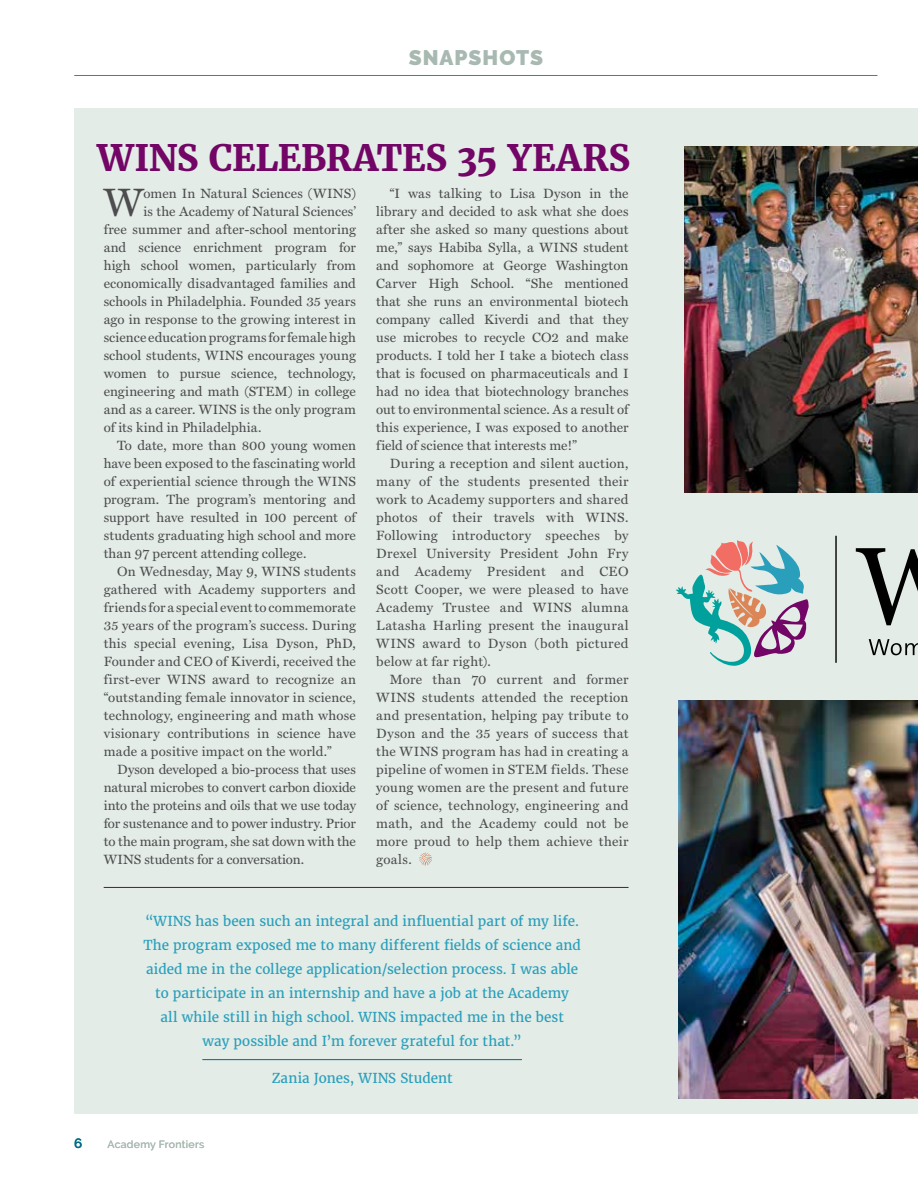
<style>
.page{position:relative;width:918px;height:1188px;background:#fff}
.page>*{position:absolute;margin:0;border:0;box-sizing:border-box;transform-origin:0 0}
.t1{font:39.9px "Miller Text Roman";color:#4d4d4f}
.t2{font:700 36px "Merriweather";letter-spacing:-.01em;color:#720565}
.t3{font:900 21px "Raleway";letter-spacing:.04em;color:#a7b9b0}
.t4{font:13.5px/18px "Miller Text Roman";letter-spacing:.01em;color:#4d4d4f;text-align:justify}
.t5{font:13.5px/24px "Merriweather";letter-spacing:.005em;color:#2a9fbc;text-align:center}
.t6{font:13.5px "Miller Text Roman";letter-spacing:-.01em;color:#4d4d4f}
.t7{font:600 13.5px "Raleway";color:#006d85}
.t8{font:500 10.5px "Raleway";letter-spacing:.025em;color:#a7b9b0}
</style>
<div class="page">
<div style="left:75px;top:108px;width:843px;height:1005px;background:#e3ece6"></div>
<hr style="left:74px;top:75px;width:804px;height:1px;background:#00a19c">
<svg style="left:419px;top:853px;width:13px;height:13px"></svg>
<img style="left:679px;top:701px;width:239px;height:397px">
<img style="left:685px;top:146px;width:233px;height:346px">
<hr style="left:202px;top:1059px;width:320px;height:1px;background:#006d85">
<hr style="left:104px;top:887px;width:525px;height:1px;background:#720565">
<svg style="left:676px;top:540px;width:133px;height:126px"></svg>
<hr style="left:835px;top:536px;width:2px;height:127px;background:#000">
<svg style="left:856px;top:548px;width:62px;height:77px"></svg>
<svg style="left:869px;top:639px;width:49px;height:16px"></svg>
<h3 class="t3" style="left:409px;top:46px;width:136px">SNAPSHOTS</h3>
<h2 class="t2" style="left:97px;top:136px;width:535px">WINS CELEBRATES 35 YEARS</h2>
<h1 class="t1" style="left:104px;top:179px;width:41px">W</h1>
<p class="t4" style="left:144px;top:184px;width:214px">omen In Natural Sciences (WINS)</p>
<p class="t4" style="left:144px;top:202px;width:214px">is the Academy of Natural Sciences’</p>
<p class="t4" style="left:104px;top:220px;width:254px">free summer and after-school mentoring</p>
<p class="t4" style="left:104px;top:238px;width:254px">and science enrichment program for</p>
<p class="t4" style="left:104px;top:256px;width:254px">high school women, particularly from</p>
<p class="t4" style="left:104px;top:274px;width:254px">economically disadvantaged families and</p>
<p class="t4" style="left:104px;top:292px;width:254px">schools in Philadelphia. Founded 35 years</p>
<p class="t4" style="left:104px;top:310px;width:254px">ago in response to the growing interest in</p>
<p class="t4" style="left:104px;top:328px;width:254px">science education programs for female high</p>
<p class="t4" style="left:104px;top:346px;width:254px">school students, WINS encourages young</p>
<p class="t4" style="left:104px;top:364px;width:254px">women to pursue science, technology,</p>
<p class="t4" style="left:104px;top:382px;width:254px">engineering and math (STEM) in college</p>
<p class="t4" style="left:104px;top:400px;width:254px">and as a career. WINS is the only program</p>
<p class="t4" style="left:104px;top:418px;width:159px">of its kind in Philadelphia.</p>
<p class="t4" style="left:117px;top:436px;width:240px">To date, more than 800 young women</p>
<p class="t4" style="left:104px;top:454px;width:254px">have been exposed to the fascinating world</p>
<p class="t4" style="left:104px;top:472px;width:254px">of experiential science through the WINS</p>
<p class="t4" style="left:104px;top:490px;width:254px">program. The program’s mentoring and</p>
<p class="t4" style="left:104px;top:508px;width:254px">support have resulted in 100 percent of</p>
<p class="t4" style="left:104px;top:526px;width:254px">students graduating high school and more</p>
<p class="t4" style="left:104px;top:544px;width:204px">than 97 percent attending college.</p>
<p class="t4" style="left:117px;top:562px;width:240px">On Wednesday, May 9, WINS students</p>
<p class="t4" style="left:104px;top:580px;width:254px">gathered with Academy supporters and</p>
<p class="t4" style="left:104px;top:598px;width:254px">friends for a special event to commemorate</p>
<p class="t4" style="left:104px;top:616px;width:254px">35 years of the program’s success. During</p>
<p class="t4" style="left:104px;top:634px;width:254px">this special evening, Lisa Dyson, PhD,</p>
<p class="t4" style="left:104px;top:652px;width:254px">Founder and CEO of Kiverdi, received the</p>
<p class="t4" style="left:104px;top:670px;width:254px">first-ever WINS award to recognize an</p>
<p class="t4" style="left:104px;top:688px;width:254px">“outstanding female innovator in science,</p>
<p class="t4" style="left:104px;top:706px;width:254px">technology, engineering and math whose</p>
<p class="t4" style="left:104px;top:724px;width:254px">visionary contributions in science have</p>
<p class="t4" style="left:104px;top:742px;width:229px">made a positive impact on the world.”</p>
<p class="t4" style="left:117px;top:760px;width:240px">Dyson developed a bio-process that uses</p>
<p class="t4" style="left:104px;top:778px;width:254px">natural microbes to convert carbon dioxide</p>
<p class="t4" style="left:104px;top:796px;width:254px">into the proteins and oils that we use today</p>
<p class="t4" style="left:104px;top:814px;width:254px">for sustenance and to power industry. Prior</p>
<p class="t4" style="left:104px;top:832px;width:254px">to the main program, she sat down with the</p>
<p class="t6" style="left:104px;top:851px;width:202px">WINS students for a conversation.</p>
<p class="t4" style="left:376px;top:184px;width:254px;text-indent:14px">“I was talking to Lisa Dyson in the library and decided to ask what she does after she asked so many questions about me,” says Habiba Sylla, a WINS student and sophomore at George Washington Carver High School. “She mentioned that she runs an environmental biotech company called Kiverdi and that they use microbes to recycle CO2 and make products. I told her I take a biotech class that is focused on pharmaceuticals and I had no idea that biotechnology branches out to environmental science. As a result of this experience, I was exposed to another field of science that interests me!”</p>
<p class="t4" style="left:376px;top:454px;width:254px;text-indent:14px">During a reception and silent auction, many of the students presented their work to Academy supporters and shared photos of their travels with WINS.<br>Following introductory speeches by Drexel University President John Fry and Academy President and CEO Scott Cooper, we were pleased to have Academy Trustee and WINS alumna Latasha Harling present the inaugural WINS award to Dyson (both pictured below at far right).</p>
<p class="t4" style="left:376px;top:670px;width:254px;text-indent:14px">More than 70 current and former WINS students attended the reception and presentation, helping pay tribute to Dyson and the 35 years of success that the WINS program has had in creating a pipeline of women in STEM fields. These young women are the present and future of science, technology, engineering and math, and the Academy could not be more proud to help them achieve their goals.</p>
<p class="t5" style="left:143px;top:909px;width:439px">“WINS has been such an integral and influential part of my life.<br>The program exposed me to many different fields of science and aided me in the college application/selection process. I was able to participate in an internship and have a job at the Academy<br>all while still in high school. WINS impacted me in the best<br>way possible and I’m forever grateful for that.”</p>
<p class="t5" style="left:272px;top:1066px;width:182px">Zania Jones, WINS Student</p>
<p class="t7" style="left:74px;top:1135px;width:10px">6</p>
<p class="t8" style="left:107px;top:1138px;width:98px">Academy Frontiers</p>
</div>
